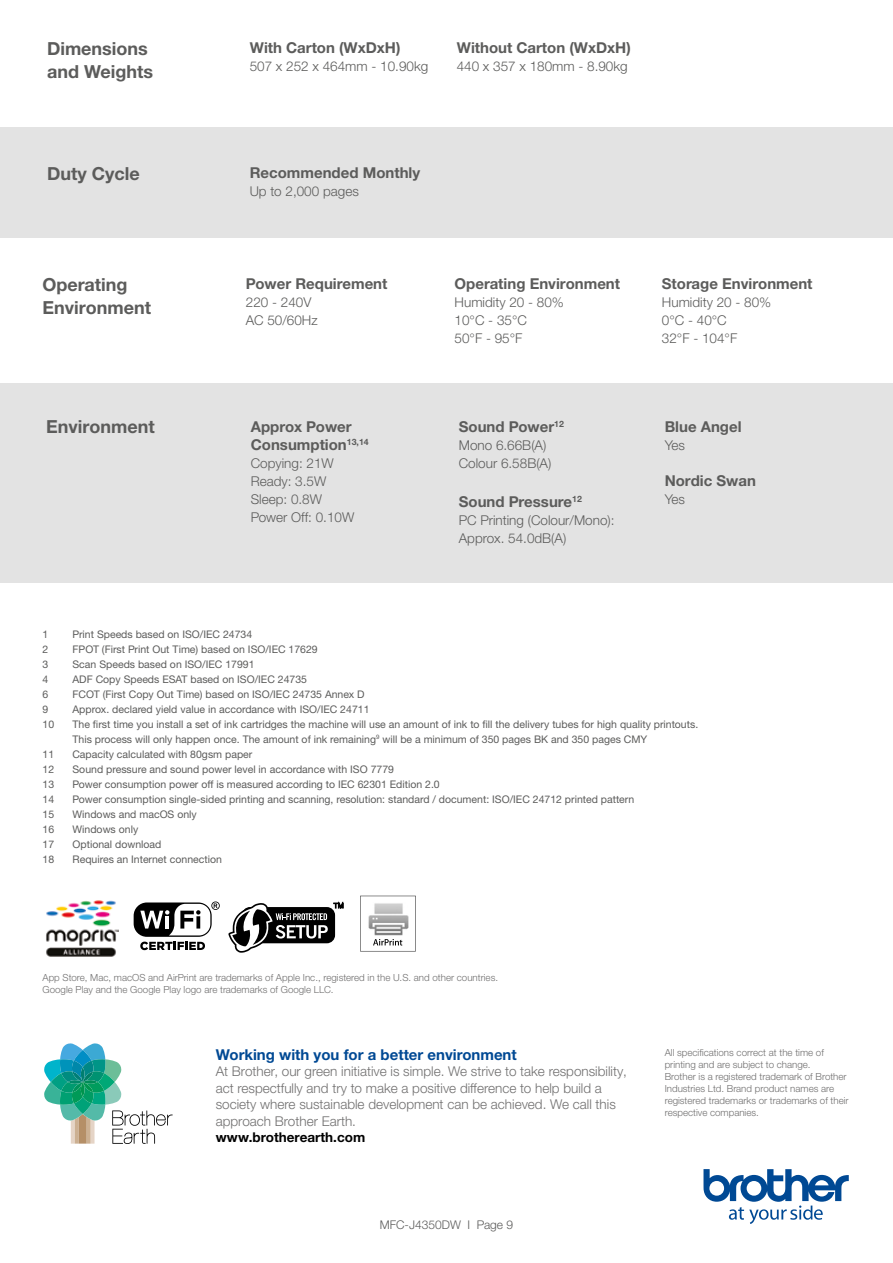
<style>
.page{position:relative;width:893px;height:1263px;background:#fff}
.page>*{position:absolute;margin:0;border:0;box-sizing:border-box;transform-origin:0 0}
.t1{font:700 18px/22.5px "Helvetica Neue LTW1 G";color:#5c5c5b}
.t2{font:700 15px/18px "Helvetica Neue LTW1 G";color:#5c5c5b}
.t3{font:700 15px "Helvetica Neue LTW1 G";color:#004994}
.t4{font:300 13.5px/18px "Helvetica Neue LTW1 G";color:#5c5c5b}
.t5{font:300 13.5px/16.5px "Helvetica Neue LTW1 G";color:#706f6f}
.t6{font:700 13.5px "Helvetica Neue LTW1 G";color:#000}
.t7{font:300 12px "Helvetica Neue LTW1 G";color:#5c5c5b}
.t8{font:10.5px/15px "Helvetica Neue LTW1 G";color:#5c5c5b}
.t9{font:300 9.75px/12px "Helvetica Neue LTW1 G";color:#706f6f}
</style>
<div class="page">
<div style="left:0;top:383px;width:893px;height:199px;background:#e3e3e3"></div>
<svg style="left:44px;top:1043px;width:129px;height:101px"></svg>
<svg style="left:703px;top:1169px;width:146px;height:55px"></svg>
<img style="left:46px;top:900px;width:72px;height:57px">
<svg style="left:134px;top:902px;width:78px;height:35px"></svg>
<svg style="left:140px;top:942px;width:65px;height:8px"></svg>
<svg style="left:140px;top:901px;width:80px;height:34px"></svg>
<svg style="left:360px;top:896px;width:56px;height:55px"></svg>
<img style="left:368px;top:902px;width:41px;height:34px">
<div style="left:242px;top:907px;width:93px;height:36px;background:#000;border-radius:8px"></div>
<svg style="left:228px;top:903px;width:100px;height:50px"></svg>
<svg style="left:334px;top:903px;width:9px;height:5px"></svg>
<div style="left:0;top:127px;width:893px;height:110px;background:#e3e3e3"></div>
<h1 class="t1" style="left:47px;top:38px;width:108px">Dimensions and Weights</h1>
<h2 class="t2" style="left:250px;top:39px;width:152px">With Carton (WxDxH)</h2>
<p class="t4" style="left:250px;top:57px;width:180px">507 x 252 x 464mm - 10.90kg</p>
<h2 class="t2" style="left:457px;top:39px;width:176px">Without Carton (WxDxH)</h2>
<p class="t4" style="left:457px;top:57px;width:173px">440 x 357 x 180mm - 8.90kg</p>
<h1 class="t1" style="left:47px;top:162px;width:94px">Duty Cycle</h1>
<h2 class="t2" style="left:250px;top:163px;width:172px">Recommended Monthly</h2>
<p class="t4" style="left:250px;top:182px;width:111px">Up to 2,000 pages</p>
<h1 class="t1" style="left:43px;top:273px;width:110px">Operating<br>Environment</h1>
<h2 class="t2" style="left:246px;top:274px;width:143px">Power Requirement</h2>
<p class="t4" style="left:246px;top:293px;width:73px">220 - 240V<br>AC 50/60Hz</p>
<h1 class="t1" style="left:46px;top:415px;width:110px">Environment</h1>
<h2 class="t2" style="left:251px;top:417px;width:119px">Approx Power<br>Consumption<sup>13,14</sup></h2>
<p class="t4" style="left:251px;top:454px;width:105px">Copying: 21W<br>Ready: 3.5W<br>Sleep: 0.8W<br>Power Off: 0.10W</p>
<h2 class="t2" style="left:455px;top:274px;width:167px">Operating Environment</h2>
<p class="t4" style="left:455px;top:293px;width:111px">Humidity 20 - 80%<br>10°C - 35°C<br>50°F - 95°F</p>
<h2 class="t2" style="left:459px;top:417px;width:107px">Sound Power<sup>12</sup></h2>
<p class="t4" style="left:459px;top:436px;width:94px">Mono 6.66B(A)<br>Colour 6.58B(A)</p>
<h2 class="t2" style="left:459px;top:492px;width:125px">Sound Pressure<sup>12</sup></h2>
<p class="t4" style="left:459px;top:511px;width:157px">PC Printing (Colour/Mono):<br>Approx. 54.0dB(A)</p>
<h2 class="t2" style="left:662px;top:274px;width:152px">Storage Environment</h2>
<p class="t4" style="left:662px;top:293px;width:111px">Humidity 20 - 80%<br>0°C - 40°C<br>32°F - 104°F</p>
<h2 class="t2" style="left:665px;top:417px;width:78px">Blue Angel</h2>
<p class="t4" style="left:665px;top:436px;width:22px">Yes</p>
<h2 class="t2" style="left:665px;top:471px;width:93px">Nordic Swan</h2>
<p class="t4" style="left:665px;top:490px;width:22px">Yes</p>
<p class="t8" style="left:43px;top:627px;width:7px">1</p>
<p class="t8" style="left:73px;top:627px;width:181px">Print Speeds based on ISO/IEC 24734</p>
<p class="t8" style="left:43px;top:642px;width:7px">2</p>
<p class="t8" style="left:73px;top:642px;width:247px">FPOT (First Print Out Time) based on ISO/IEC 17629</p>
<p class="t8" style="left:43px;top:657px;width:7px">3</p>
<p class="t8" style="left:73px;top:657px;width:184px">Scan Speeds based on ISO/IEC 17991</p>
<p class="t8" style="left:43px;top:672px;width:7px">4</p>
<p class="t8" style="left:73px;top:672px;width:236px">ADF Copy Speeds ESAT based on ISO/IEC 24735</p>
<p class="t8" style="left:43px;top:687px;width:7px">6</p>
<p class="t8" style="left:73px;top:687px;width:294px">FCOT (First Copy Out Time) based on ISO/IEC 24735 Annex D</p>
<p class="t8" style="left:43px;top:702px;width:7px">9</p>
<p class="t8" style="left:73px;top:702px;width:298px">Approx. declared yield value in accordance with ISO/IEC 24711</p>
<p class="t8" style="left:43px;top:717px;width:13px">10</p>
<p class="t8" style="left:73px;top:717px;width:627px">The first time you install a set of ink cartridges the machine will use an amount of ink to fill the delivery tubes for high quality printouts.<br>This process will only happen once. The amount of ink remaining<sup>9</sup> will be a minimum of 350 pages BK and 350 pages CMY</p>
<p class="t8" style="left:43px;top:747px;width:13px">11</p>
<p class="t8" style="left:73px;top:747px;width:181px">Capacity calculated with 80gsm paper</p>
<p class="t8" style="left:43px;top:762px;width:13px">12</p>
<p class="t8" style="left:73px;top:762px;width:323px">Sound pressure and sound power level in accordance with ISO 7779</p>
<p class="t8" style="left:43px;top:777px;width:13px">13</p>
<p class="t8" style="left:73px;top:777px;width:369px">Power consumption power off is measured according to IEC 62301 Edition 2.0</p>
<p class="t8" style="left:43px;top:792px;width:13px">14</p>
<p class="t8" style="left:73px;top:792px;width:563px">Power consumption single-sided printing and scanning, resolution: standard / document: ISO/IEC 24712 printed pattern</p>
<p class="t8" style="left:43px;top:807px;width:13px">15</p>
<p class="t8" style="left:73px;top:807px;width:126px">Windows and macOS only</p>
<p class="t8" style="left:43px;top:822px;width:13px">16</p>
<p class="t8" style="left:73px;top:822px;width:67px">Windows only</p>
<p class="t8" style="left:43px;top:837px;width:13px">17</p>
<p class="t8" style="left:73px;top:837px;width:90px">Optional download</p>
<p class="t8" style="left:43px;top:852px;width:13px">18</p>
<p class="t8" style="left:73px;top:852px;width:151px">Requires an Internet connection</p>
<p class="t9" style="left:43px;top:971px;width:457px">App Store, Mac, macOS and AirPrint are trademarks of Apple Inc., registered in the U.S. and other countries.<br>Google Play and the Google Play logo are trademarks of Google LLC.</p>
<h2 class="t3" style="left:216px;top:1045px;width:303px">Working with you for a better environment</h2>
<p class="t5" style="left:216px;top:1063px;width:413px">At Brother, our green initiative is simple. We strive to take responsibility, act respectfully and try to make a positive difference to help build a society where sustainable development can be achieved. We call this approach Brother Earth.</p>
<p class="t6" style="left:216px;top:1129px;width:151px">www.brotherearth.com</p>
<p class="t7" style="left:380px;top:1217px;width:135px">MFC-J4350DW I Page 9</p>
<p class="t9" style="left:665px;top:1046px;width:185px">All specifications correct at the time of printing and are subject to change.<br>Brother is a registered trademark of Brother Industries Ltd. Brand product names are registered trademarks or trademarks of their respective companies.</p>
</div>
